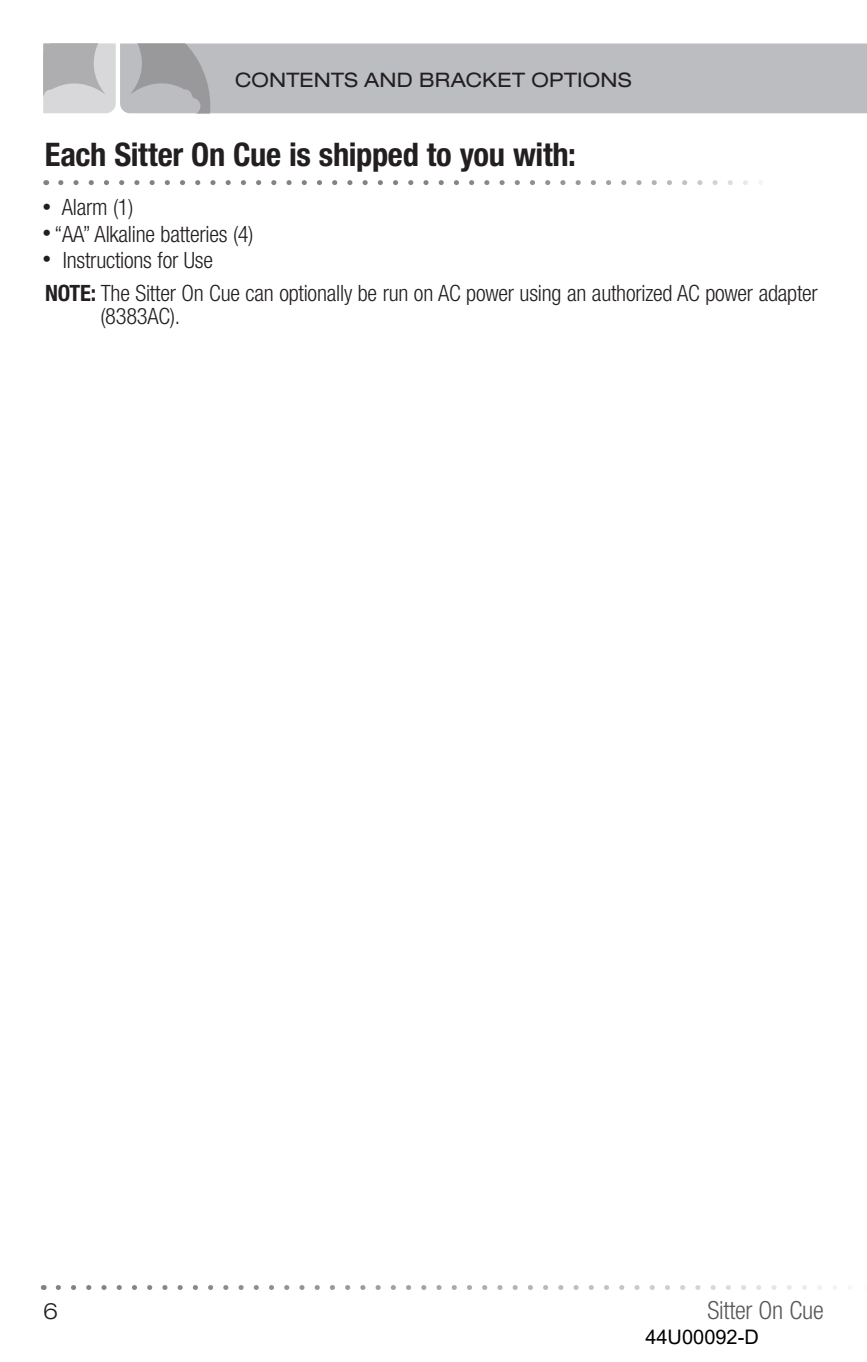
<style>
.page{position:relative;width:867px;height:1362px;background:#fff}
.page>*{position:absolute;margin:0;border:0;box-sizing:border-box;transform-origin:0 0}
.Heads{font:700 condensed 32.5px "Helvetica Neue LT Std";letter-spacing:-.01em;color:#231f20}
.t1{font:300 condensed 25px "Helvetica Neue LT Std";letter-spacing:-.01em;color:#57585a}
.Body_-_Indent{font:300 condensed 22.5px/22.5px "Helvetica Neue LT Std";letter-spacing:-.01em;color:#231f20}
.t2{font:300 expanded 22.5px "Helvetica Neue LT Std";color:#231f20}
.Left_Column_Headers{font:expanded 20px "Helvetica Neue LT Std";letter-spacing:.01em;color:#231f20}
.t3{font:20px "Arial";color:#000}
.s1{font-size:17.5px}
.s2{font-weight:700}
</style>
<div class="page">
<div style="left:210px;top:43px;width:656px;height:70px;background:#bcbdc0"></div>
<svg style="left:43px;top:43px;width:167px;height:70px;background:#b9b9bb"></svg>
<svg style="left:58px;top:1285px;width:779px;height:4px"></svg>
<svg style="left:61px;top:180px;width:700px;height:5px"></svg>
<p class="Left_Column_Headers" style="left:235px;top:68px;width:397px">CONTENTS AND BRACKET OPTIONS</p>
<p class="Heads" style="left:45px;top:135px;width:532px">Each Sitter On Cue is shipped to you with:</p>
<p class="Body_-_Indent" style="left:42px;top:196px;width:92px"><span class="s1">•</span> Alarm (1)</p>
<p class="Body_-_Indent" style="left:42px;top:222px;width:212px"><span class="s1">•</span> “AA” Alkaline batteries (4)</p>
<p class="Body_-_Indent" style="left:42px;top:248px;width:172px"><span class="s1">•</span> Instructions for Use</p>
<p class="Body_-_Indent" style="left:100px;top:282px;width:718px;text-indent:-55px"><span class="s2">NOTE:</span> The Sitter On Cue can optionally be run on AC power using an authorized AC power adapter (8383AC).</p>
<p class="t2" style="left:43px;top:1297px;width:17px">6</p>
<p class="t1" style="left:707px;top:1295px;width:118px">Sitter On Cue</p>
<p class="t3" style="left:645px;top:1322px;width:115px">44U00092-D</p>
</div>
